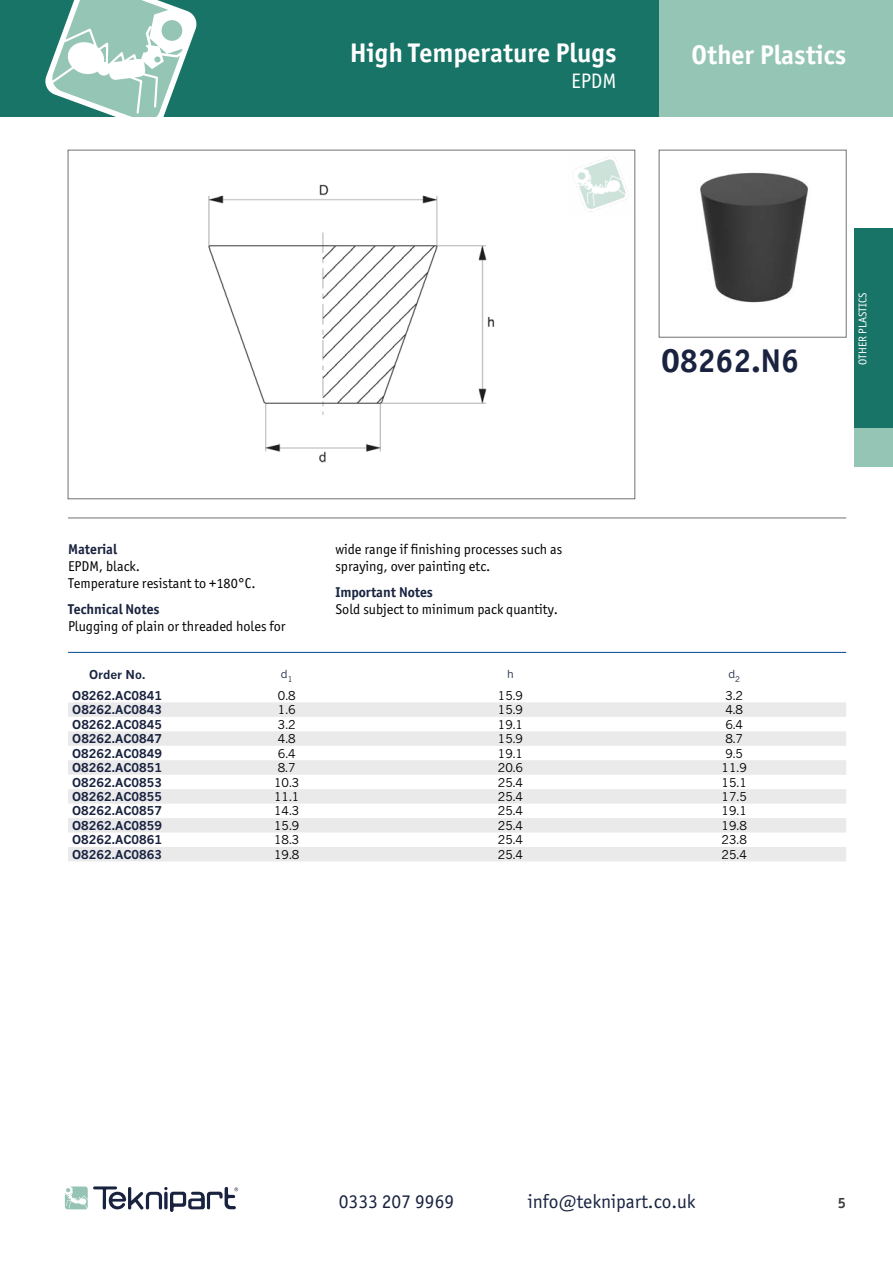
<style>
.page{position:relative;width:893px;height:1263px;background:#fff}
.page>*{position:absolute;margin:0;border:0;box-sizing:border-box;transform-origin:0 0}
.t1{font:700 33px "Officina Sans ITC Pro";color:#192340}
.t2{font:700 27px "Officina Sans ITC Pro";color:#fff}
.t3{font:21px "Officina Sans ITC Pro";color:#fff}
.t4{font:19.5px "Officina Sans ITC Pro";color:#192340}
.t5{font:700 15px "Officina Sans ITC Pro";color:#3c3c3b}
.t6{font:14.25px/17.1px "Officina Sans ITC Pro";color:#000}
.t7{font:700 14.25px "Officina Sans ITC Pro";color:#192340}
.t8{font:700 12px "News Gothic MT Pro";color:#192340}
.t9{font:12px "News Gothic MT Pro";color:#000}
.t10{font:11.25px "Officina Sans ITC Pro";color:#fff}
.t11{font:11.1px "News Gothic MT Pro";color:#192340}
</style>
<div class="page">
<div style="left:0;top:0;width:659px;height:116px;background:#177466"></div>
<svg style="left:45px;top:0;width:152px;height:116px"></svg>
<div style="left:659px;top:0;width:234px;height:116px;background:#95c5b5"></div>
<div style="left:855px;top:228px;width:38px;height:200px;background:#177466"></div>
<div style="left:855px;top:428px;width:38px;height:38px;background:#95c5b5"></div>
<svg style="left:68px;top:702px;width:778px;height:159px;fill:#ebebec"></svg>
<img style="left:208px;top:184px;width:287px;height:279px">
<img style="left:572px;top:157px;width:57px;height:55px">
<div style="left:659px;top:150px;width:187px;height:187px;border:1px solid #746f70"></div>
<img style="left:700px;top:172px;width:109px;height:131px">
<svg style="left:64px;top:1185px;width:25px;height:25px"></svg>
<svg style="left:65px;top:1186px;width:173px;height:26px"></svg>
<hr style="left:68px;top:518px;width:778px;height:1px;background:#746f70">
<hr style="left:68px;top:652px;width:778px;height:1px;background:#00488d">
<h2 class="t2" style="left:350px;top:36px;width:268px">High Temperature Plugs</h2>
<h3 class="t3" style="left:571px;top:69px;width:47px">EPDM</h3>
<h2 class="t2" style="left:692px;top:38px;width:156px">Other Plastics</h2>
<h1 class="t1" style="left:661px;top:340px;width:139px">O8262.N6</h1>
<p class="t10" style="left:856px;top:365px;width:73px;rotate:-90deg">OTHER PLASTICS</p>
<p class="t7" style="left:68px;top:540px;width:51px">Material</p>
<p class="t6" style="left:68px;top:558px;width:189px">EPDM, black.<br>Temperature resistant to +180°C.</p>
<p class="t7" style="left:68px;top:600px;width:93px">Technical Notes</p>
<p class="t6" style="left:68px;top:618px;width:219px">Plugging of plain or threaded holes for</p>
<p class="t6" style="left:335px;top:541px;width:228px">wide range if finishing processes such as spraying, over painting etc.</p>
<p class="t7" style="left:335px;top:583px;width:99px">Important Notes</p>
<p class="t6" style="left:335px;top:600px;width:224px">Sold subject to minimum pack quantity.</p>
<p class="t8" style="left:89px;top:668px;width:58px">Order No.</p>
<p class="t11" style="left:281px;top:668px;width:13px">d<sub>1</sub></p>
<p class="t11" style="left:507px;top:668px;width:8px">h</p>
<p class="t11" style="left:728px;top:668px;width:13px">d<sub>2</sub></p>
<p class="t8" style="left:72px;top:688px;width:91px">O8262.AC0841</p>
<p class="t9" style="left:278px;top:688px;width:19px">0.8</p>
<p class="t9" style="left:498px;top:688px;width:27px">15.9</p>
<p class="t9" style="left:725px;top:688px;width:19px">3.2</p>
<p class="t8" style="left:72px;top:702px;width:91px">O8262.AC0843</p>
<p class="t9" style="left:278px;top:702px;width:19px">1.6</p>
<p class="t9" style="left:498px;top:702px;width:27px">15.9</p>
<p class="t9" style="left:725px;top:702px;width:19px">4.8</p>
<p class="t8" style="left:72px;top:717px;width:91px">O8262.AC0845</p>
<p class="t9" style="left:278px;top:717px;width:19px">3.2</p>
<p class="t9" style="left:498px;top:717px;width:27px">19.1</p>
<p class="t9" style="left:725px;top:717px;width:19px">6.4</p>
<p class="t8" style="left:72px;top:731px;width:91px">O8262.AC0847</p>
<p class="t9" style="left:278px;top:731px;width:19px">4.8</p>
<p class="t9" style="left:498px;top:731px;width:27px">15.9</p>
<p class="t9" style="left:725px;top:731px;width:19px">8.7</p>
<p class="t8" style="left:72px;top:746px;width:91px">O8262.AC0849</p>
<p class="t9" style="left:278px;top:746px;width:19px">6.4</p>
<p class="t9" style="left:498px;top:746px;width:27px">19.1</p>
<p class="t9" style="left:725px;top:746px;width:19px">9.5</p>
<p class="t8" style="left:72px;top:760px;width:91px">O8262.AC0851</p>
<p class="t9" style="left:278px;top:760px;width:19px">8.7</p>
<p class="t9" style="left:498px;top:760px;width:27px">20.6</p>
<p class="t9" style="left:722px;top:760px;width:27px">11.9</p>
<p class="t8" style="left:72px;top:775px;width:91px">O8262.AC0853</p>
<p class="t9" style="left:274px;top:775px;width:27px">10.3</p>
<p class="t9" style="left:498px;top:775px;width:27px">25.4</p>
<p class="t9" style="left:722px;top:775px;width:27px">15.1</p>
<p class="t8" style="left:72px;top:789px;width:91px">O8262.AC0855</p>
<p class="t9" style="left:274px;top:789px;width:27px">11.1</p>
<p class="t9" style="left:498px;top:789px;width:27px">25.4</p>
<p class="t9" style="left:722px;top:789px;width:27px">17.5</p>
<p class="t8" style="left:72px;top:804px;width:91px">O8262.AC0857</p>
<p class="t9" style="left:274px;top:804px;width:27px">14.3</p>
<p class="t9" style="left:498px;top:804px;width:27px">25.4</p>
<p class="t9" style="left:722px;top:804px;width:27px">19.1</p>
<p class="t8" style="left:72px;top:818px;width:91px">O8262.AC0859</p>
<p class="t9" style="left:274px;top:818px;width:27px">15.9</p>
<p class="t9" style="left:498px;top:818px;width:27px">25.4</p>
<p class="t9" style="left:722px;top:818px;width:27px">19.8</p>
<p class="t8" style="left:72px;top:833px;width:91px">O8262.AC0861</p>
<p class="t9" style="left:274px;top:833px;width:27px">18.3</p>
<p class="t9" style="left:498px;top:833px;width:27px">25.4</p>
<p class="t9" style="left:722px;top:833px;width:27px">23.8</p>
<p class="t8" style="left:72px;top:847px;width:91px">O8262.AC0863</p>
<p class="t9" style="left:274px;top:847px;width:27px">19.8</p>
<p class="t9" style="left:498px;top:847px;width:27px">25.4</p>
<p class="t9" style="left:722px;top:847px;width:27px">25.4</p>
<h3 class="t4" style="left:339px;top:1189px;width:117px">0333 207 9969</h3>
<h3 class="t4" style="left:528px;top:1189px;width:169px">info@teknipart.co.uk</h3>
<p class="t5" style="left:838px;top:1193px;width:10px">5</p>
</div>
